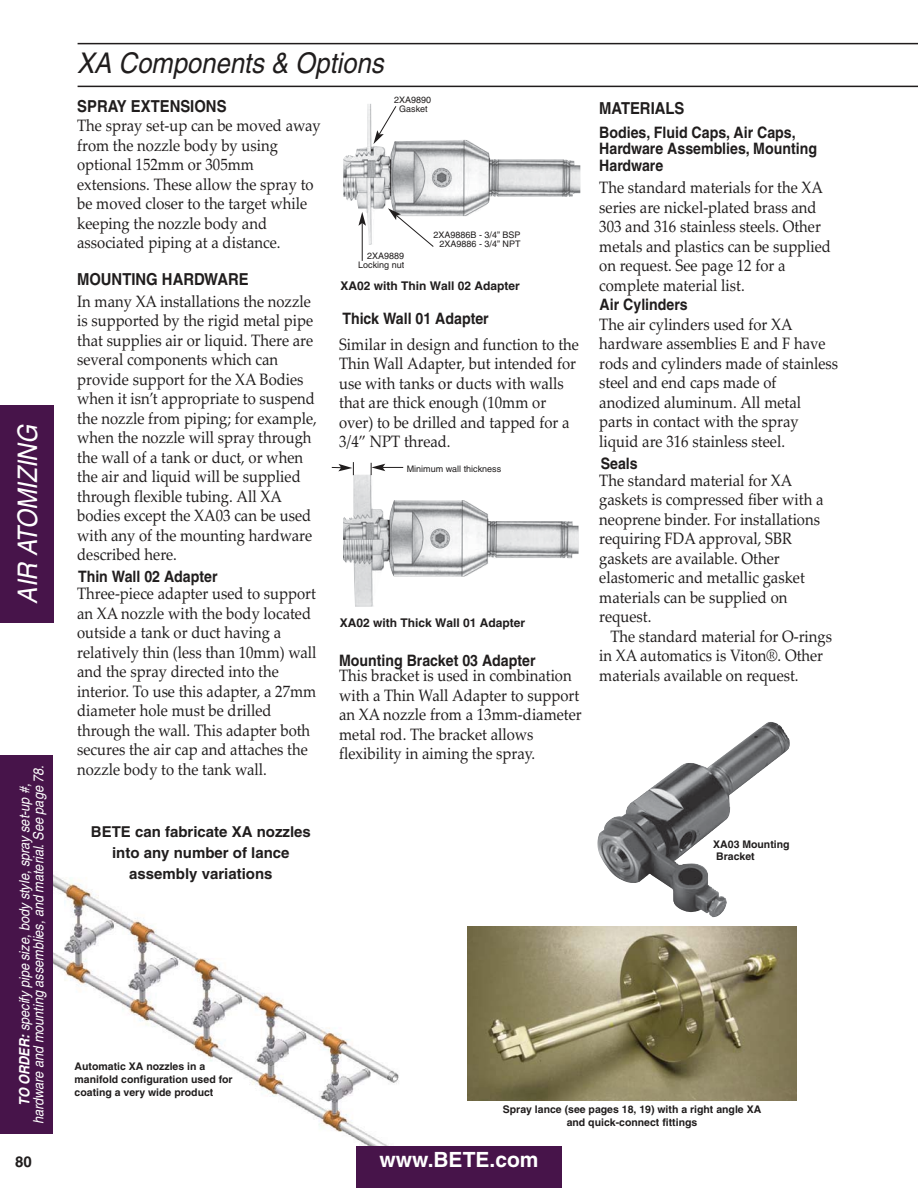
<style>
.page{position:relative;width:918px;height:1188px;background:#fff}
.page>*{position:absolute;margin:0;border:0;box-sizing:border-box;transform-origin:0 0}
.t1{font:italic 28.5px "Helvetica";color:#201d1d;scale:.9 1}
.t2{font:italic 27px "Helvetica";color:#fff;scale:.9 1}
.t3{font:700 21px "Helvetica";color:#fff}
.t4{font:16.5px/19.5px "Palatino Linotype";color:#201d1d;scale:.9 1}
.t5{font:700 16.5px "Helvetica";color:#201d1d;scale:.9 1}
.t6{font:700 15.75px/16.5px "Helvetica";color:#201d1d;scale:.9 1}
.t7{font:700 15px/21px "Helvetica";color:#201d1d;text-align:center}
.t8{font:italic 14.25px/14.2px "Helvetica";letter-spacing:-.005em;color:#fff;text-align:center;scale:.9 1}
.t9{font:700 12px "Helvetica";color:#201d1d}
.t10{font:700 10.5px/12.6px "Helvetica";color:#201d1d}
.t11{font:9px/9px "Helvetica";color:#201d1d;text-align:right}
.s1{font-weight:700}
</style>
<div class="page">
<img style="left:52px;top:856px;width:347px;height:290px">
<img style="left:597px;top:722px;width:193px;height:195px">
<img style="left:343px;top:104px;width:237px;height:141px">
<img style="left:343px;top:475px;width:236px;height:132px">
<hr style="left:78px;top:43px;width:840px;height:1px;background:#201d1d">
<hr style="left:78px;top:86px;width:840px;height:1px;background:#201d1d">
<div style="left:712px;top:839px;width:107px;height:30px;background:#fff"></div>
<svg style="left:373px;top:105px;width:24px;height:39px"></svg>
<svg style="left:388px;top:208px;width:46px;height:39px"></svg>
<hr style="left:362px;top:223px;width:1px;height:38px;background:#201d1d">
<svg style="left:358px;top:212px;width:8px;height:14px"></svg>
<svg style="left:331px;top:462px;width:23px;height:13px"></svg>
<svg style="left:371px;top:463px;width:32px;height:12px"></svg>
<img style="left:468px;top:926px;width:329px;height:175px">
<div style="left:356px;top:1146px;width:206px;height:42px;background:#47144a"></div>
<div style="left:0;top:406px;width:54px;height:217px;background:#47144a"></div>
<div style="left:0;top:756px;width:52px;height:378px;background:#47144a"></div>
<h2 class="t2" style="left:18px;top:604px;width:200px;rotate:-90deg">AIR ATOMIZING</h2>
<p class="t8" style="left:19px;top:1124px;width:403px;rotate:-90deg"><span class="s1">TO ORDER:</span> specify pipe size, body style, spray set-up #, hardware and mounting assemblies, and material . See page 78.</p>
<h1 class="t1" style="left:77px;top:53px;width:348px">XA Components &amp; Options</h1>
<p class="t5" style="left:77px;top:100px;width:167px">SPRAY EXTENSIONS</p>
<p class="t11" style="left:394px;top:96px;width:39px;text-align:center">2XA9890<br>Gasket</p>
<p class="t4" style="left:77px;top:118px;width:272px">The spray set‑up can be moved away from the nozzle body by using optional 152mm or 305mm extensions. These allow the spray to be moved closer to the target while keeping the nozzle body and associated piping at a distance.</p>
<p class="t5" style="left:77px;top:273px;width:192px">MOUNTING HARDWARE</p>
<p class="t4" style="left:77px;top:293px;width:268px">In many XA installations the nozzle is supported by the rigid metal pipe that supplies air or liquid. There are several components which can provide support for the XA Bodies when it isn’t appropriate to suspend the nozzle from piping; for example, when the nozzle will spray through the wall of a tank or duct, or when the air and liquid will be supplied through flexible tubing. All XA bodies except the XA03 can be used with any of the mounting hardware described here.</p>
<p class="t4" style="left:77px;top:586px;width:267px">Three‑piece adapter used to support an XA nozzle with the body located outside a tank or duct having a relatively thin (less than 10mm) wall and the spray directed into the interior. To use this adapter, a 27mm diameter hole must be drilled through the wall. This adapter both secures the air cap and attaches the nozzle body to the tank wall.</p>
<p class="t6" style="left:78px;top:570px;width:157px">Thin Wall 02 Adapter</p>
<p class="t11" style="left:358px;top:253px;width:48px">2XA9889<br>Locking nut</p>
<p class="t11" style="left:434px;top:232px;width:89px">2XA9886B - 3/4” BSP<br>2XA9886 - 3/4” NPT</p>
<p class="t9" style="left:341px;top:282px;width:181px">XA02 with Thin Wall 02 Adapter</p>
<p class="t6" style="left:342px;top:312px;width:164px">Thick Wall 01 Adapter</p>
<p class="t4" style="left:339px;top:337px;width:268px">Similar in design and function to the<br>Thin Wall Adapter, but intended for use with tanks or ducts with walls that are thick enough (10mm or over) to be drilled and tapped for a<br>3/4” NPT thread.</p>
<p class="t11" style="left:407px;top:465px;width:96px">Minimum wall thickness</p>
<p class="t9" style="left:340px;top:619px;width:187px">XA02 with Thick Wall 01 Adapter</p>
<p class="t6" style="left:339px;top:653px;width:220px">Mounting Bracket 03 Adapter</p>
<p class="t4" style="left:339px;top:668px;width:271px">This bracket is used in combination with a Thin Wall Adapter to support an XA nozzle from a 13mm‑diameter metal rod. The bracket allows flexibility in aiming the spray.</p>
<p class="t5" style="left:599px;top:102px;width:96px">MATERIALS</p>
<p class="t6" style="left:599px;top:125px;width:243px">Bodies, Fluid Caps, Air Caps,<br>Hardware Assemblies, Mounting<br>Hardware</p>
<p class="t4" style="left:599px;top:180px;width:259px">The standard materials for the XA series are nickel‑plated brass and<br>303 and 316 stainless steels. Other metals and plastics can be supplied on request. See page 12 for a complete material list.</p>
<p class="t4" style="left:599px;top:317px;width:267px">The air cylinders used for XA hardware assemblies E and F have rods and cylinders made of stainless steel and end caps made of anodized aluminum. All metal parts in contact with the spray liquid are 316 stainless steel.</p>
<p class="t4" style="left:599px;top:473px;width:251px">The standard material for XA gaskets is compressed fiber with a neoprene binder. For installations requiring FDA approval, SBR gaskets are available. Other elastomeric and metallic gasket materials can be supplied on request.</p>
<p class="t4" style="left:599px;top:629px;width:260px;text-indent:11px">The standard material for O‑rings in XA automatics is Viton®. Other materials available on request.</p>
<p class="t6" style="left:600px;top:298px;width:99px">Air Cylinders</p>
<p class="t6" style="left:601px;top:457px;width:43px">Seals</p>
<p class="t7" style="left:91px;top:823px;width:222px">BETE can fabricate XA nozzles into any number of lance assembly variations</p>
<p class="t10" style="left:713px;top:839px;width:78px">XA03 Mounting<br>Bracket</p>
<p class="t10" style="left:75px;top:1061px;width:160px">Automatic XA nozzles in a manifold configuration used for coating a very wide product</p>
<p class="t10" style="left:503px;top:1104px;width:260px;text-align:center">Spray lance (see pages 18, 19) with a right angle XA and quick-connect fittings</p>
<p class="t7" style="left:15px;top:1152px;width:18px">80</p>
<p class="t3" style="left:379px;top:1152px;width:161px">www.BETE.com</p>
</div>
